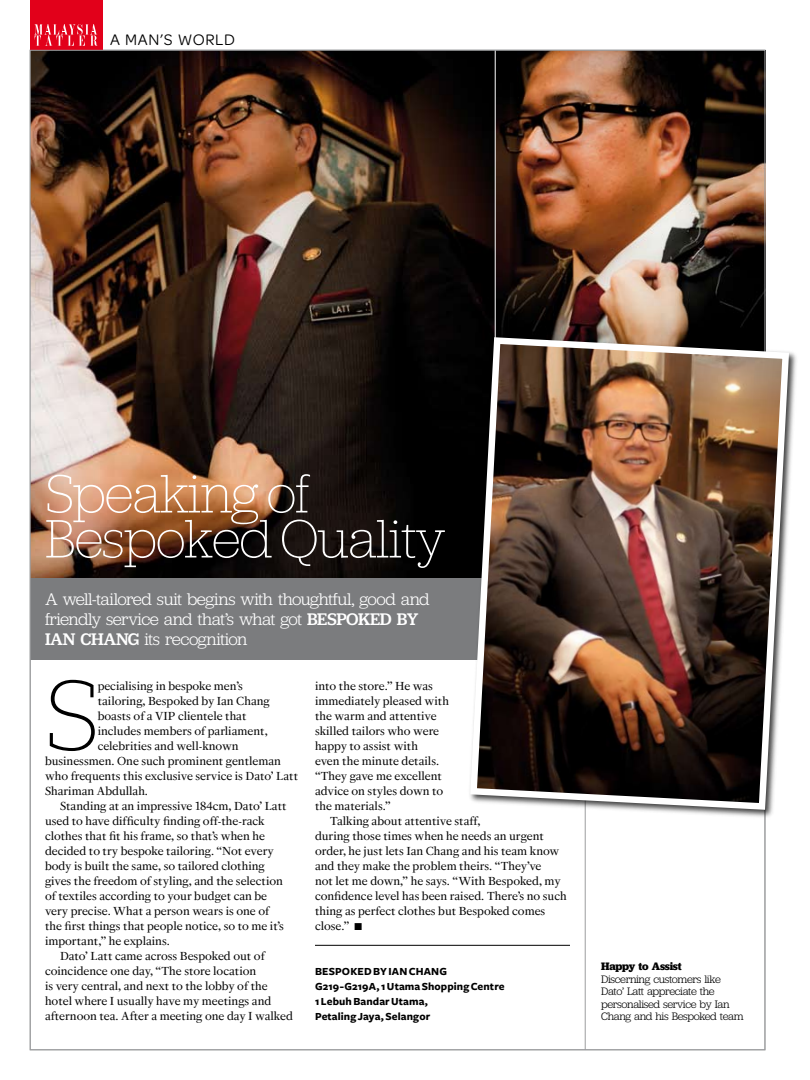
<style>
.page{position:relative;width:810px;height:1080px;background:#fff}
.page>*{position:absolute;margin:0;border:0;box-sizing:border-box;transform-origin:0 0}
.t1{font:200 104.12px "Julie";color:#000}
.t2{font:200 56.25px/45px "Julie";letter-spacing:-.02em;color:#fff}
.t3{font:300 17.5px/20px "Julie";letter-spacing:-.025em;color:#fff}
.t4{font:16.25px "Omnes";letter-spacing:.035em;color:#000}
.t5{font:13.75px/15px "Corundum News O1";color:#000}
.t6{font:300 11.25px/12.5px "Julie";letter-spacing:-.035em;color:#000}
.t7{font:700 11.25px/15px "Freight Sans";letter-spacing:.01em;color:#000}
.t8{font:700 11.25px "Julie";letter-spacing:-.025em;color:#000}
.s1{font-weight:400}
</style>
<div class="page">
<img style="left:496px;top:52px;width:267px;height:282px">
<img style="left:32px;top:52px;width:463px;height:526px">
<hr style="left:585px;top:690px;width:1px;height:360px;background:#9c9d9f">
<div style="left:30px;top:578px;width:735px;height:82px;background:#7b7c7e"></div>
<div style="left:30px;top:0;width:72px;height:50px;background:#e2001a"></div>
<svg style="left:34px;top:24px;width:64px;height:22px"></svg>
<hr style="left:315px;top:945px;width:255px;height:1px;background:#000">
<div style="left:468px;top:335px;width:331px;height:485px;background:#000;opacity:.75"></div>
<img style="left:467px;top:334px;width:325px;height:479px">
<p class="t4" style="left:110px;top:30px;width:126px">A MAN’S WORLD</p>
<h2 class="t2" style="left:45px;top:472px;width:402px">Speaking of<br>Bespoked Quality</h2>
<p class="t3" style="left:45px;top:589px;width:386px">A well-tailored suit begins with thoughtful, good and friendly service and that’s what got <span class="s1">BESPOKED BY<br>IAN CHANG</span> its recognition</p>
<h1 class="t1" style="left:45px;top:662px;width:55px">S</h1>
<p class="t5" style="left:98px;top:678px;width:147px">pecialising in bespoke men’s</p>
<p class="t5" style="left:315px;top:678px;width:136px">into the store.” He was immediately pleased with the warm and attentive skilled tailors who were happy to assist with<br>even the minute details. “They gave me excellent advice on styles down to the materials.”</p>
<p class="t5" style="left:315px;top:813px;width:253px;text-indent:15px">Talking about attentive staff,<br>during those times when he needs an urgent order, he just lets Ian Chang and his team know and they make the problem theirs. “They’ve<br>not let me down,” he says. “With Bespoked, my confidence level has been raised. There’s no such thing as perfect clothes but Bespoked comes close.” ■</p>
<p class="t7" style="left:315px;top:964px;width:191px">Bespoked by Ian Chang<br>G219-G219A, 1 Utama Shopping Centre<br>1 Lebuh Bandar Utama,<br>Petaling Jaya, Selangor</p>
<p class="t5" style="left:98px;top:693px;width:174px">tailoring, Bespoked by Ian Chang</p>
<p class="t5" style="left:98px;top:708px;width:150px">boasts of a VIP clientele that</p>
<p class="t5" style="left:98px;top:723px;width:172px">includes members of parliament,</p>
<p class="t5" style="left:98px;top:738px;width:143px">celebrities and well-known</p>
<p class="t5" style="left:45px;top:753px;width:238px">businessmen. One such prominent gentleman</p>
<p class="t5" style="left:45px;top:768px;width:255px">who frequents this exclusive service is Dato’ Latt</p>
<p class="t5" style="left:45px;top:783px;width:105px">Shariman Abdullah.</p>
<p class="t5" style="left:60px;top:798px;width:228px">Standing at an impressive 184cm, Dato’ Latt</p>
<p class="t5" style="left:45px;top:813px;width:221px">used to have difficulty finding off-the-rack</p>
<p class="t5" style="left:45px;top:828px;width:222px">clothes that fit his frame, so that’s when he</p>
<p class="t5" style="left:45px;top:843px;width:230px">decided to try bespoke tailoring. “Not every</p>
<p class="t5" style="left:45px;top:858px;width:221px">body is built the same, so tailored clothing</p>
<p class="t5" style="left:45px;top:873px;width:239px">gives the freedom of styling, and the selection</p>
<p class="t5" style="left:45px;top:888px;width:224px">of textiles according to your budget can be</p>
<p class="t5" style="left:45px;top:903px;width:226px">very precise. What a person wears is one of</p>
<p class="t5" style="left:45px;top:918px;width:240px">the first things that people notice, so to me it’s</p>
<p class="t5" style="left:45px;top:933px;width:126px">important,” he explains.</p>
<p class="t5" style="left:60px;top:948px;width:206px">Dato’ Latt came across Bespoked out of</p>
<p class="t5" style="left:45px;top:963px;width:213px">coincidence one day, “The store location</p>
<p class="t5" style="left:45px;top:978px;width:224px">is very central, and next to the lobby of the</p>
<p class="t5" style="left:45px;top:993px;width:228px">hotel where I usually have my meetings and</p>
<p class="t5" style="left:45px;top:1008px;width:249px">afternoon tea. After a meeting one day I walked</p>
<p class="t8" style="left:601px;top:960px;width:82px">Happy to Assist</p>
<p class="t6" style="left:601px;top:973px;width:144px">Discerning customers like<br>Dato’ Latt appreciate the personalised service by Ian<br>Chang and his Bespoked team</p>
</div>
